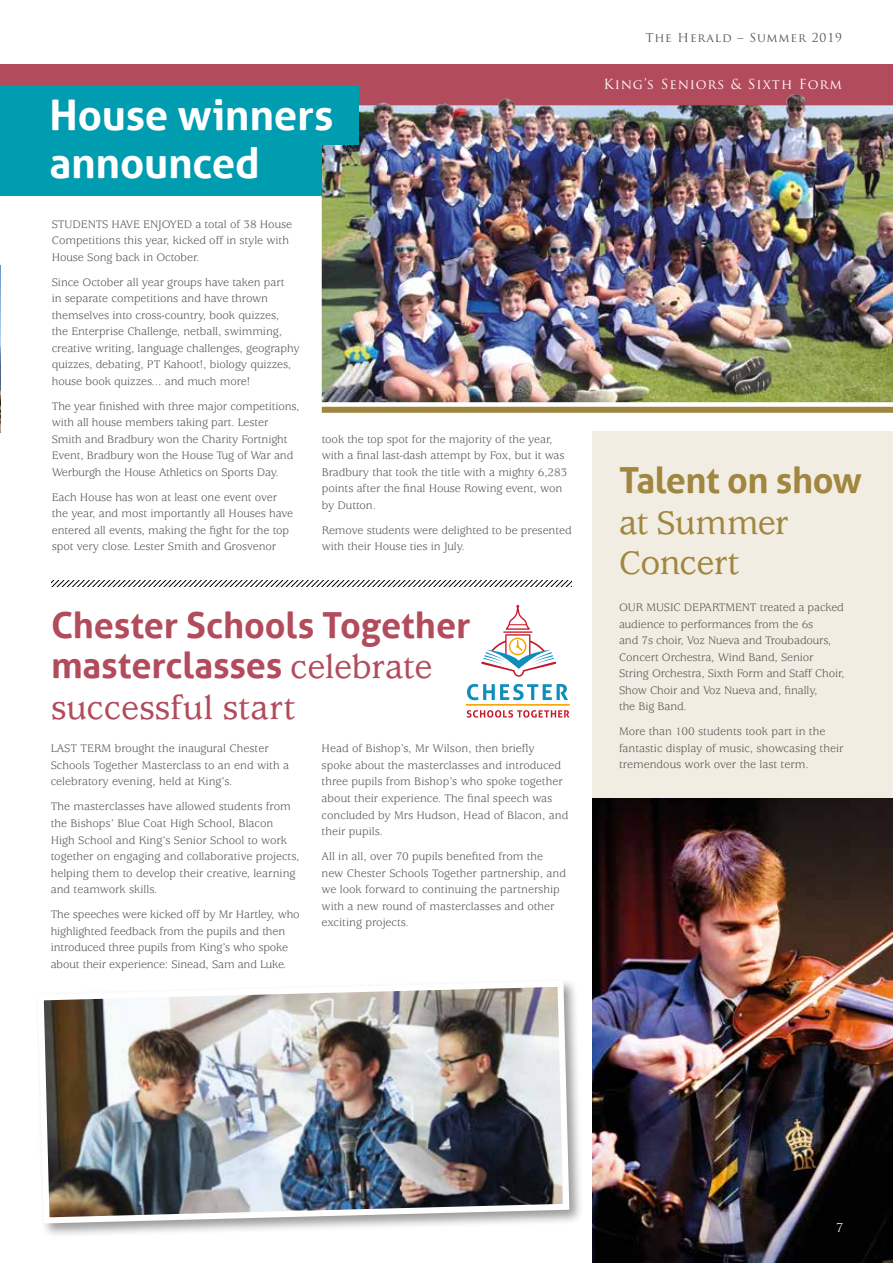
<style>
.page{position:relative;width:893px;height:1263px;background:#fff}
.page>*{position:absolute;margin:0;border:0;box-sizing:border-box;transform-origin:0 0}
.t1{font:700 42px/48px "Aller";letter-spacing:-.005em;color:#fff}
.t2{font:700 36px/40.5px "Aller";letter-spacing:-.005em;color:#b24b5c}
.t3{font:500 36px/40.5px "Usherwood";letter-spacing:-.015em;color:#a1863f}
.t4{font:500 36px "Usherwood";letter-spacing:.005em;color:#b24b5c}
.t5{font:700 36px "Aller";letter-spacing:-.015em;color:#a1863f}
.t6{font:13.5px "Trajan Pro";letter-spacing:.07em;color:#fff}
.t7{font:12px/16.5px "Usherwood";letter-spacing:-.005em;color:#575756}
.t8{font:12px "Trajan Pro";letter-spacing:.075em;color:#575756}
.t9{font:12px "Trajan Pro";color:#fff}
.s1{font-family:"Usherwood";font-weight:500}
</style>
<div class="page">
<div style="left:592px;top:431px;width:301px;height:832px;background:#f2ede3"></div>
<div style="left:0;top:64px;width:893px;height:42px;background:#b24b5c"></div>
<img style="left:0;top:265px;width:1px;height:167px">
<img style="left:322px;top:94px;width:571px;height:308px">
<div style="left:1px;top:136px;width:321px;height:59px;background:#009db1"></div>
<div style="left:1px;top:85px;width:358px;height:60px;background:#009db1"></div>
<svg style="left:51px;top:580px;width:520px;height:6px"></svg>
<div style="left:322px;top:407px;width:571px;height:6px;background:#a1863f"></div>
<img style="left:592px;top:798px;width:301px;height:465px">
<div style="left:35px;top:978px;width:549px;height:260px;background:#000;opacity:.4"></div>
<img style="left:35px;top:978px;width:537px;height:248px">
<svg style="left:467px;top:710px;width:102px;height:8px"></svg>
<svg style="left:467px;top:684px;width:101px;height:16px"></svg>
<hr style="left:466px;top:704px;width:104px;height:2px;background:#f7a600">
<svg style="left:481px;top:605px;width:75px;height:72px"></svg>
<h1 class="t1" style="left:49px;top:91px;width:285px">House winners announced</h1>
<p class="t7" style="left:52px;top:216px;width:242px">STUDENTS HAVE ENJOYED a total of 38 House<br>Competitions this year, kicked off in style with<br>House Song back in October.</p>
<p class="t7" style="left:52px;top:274px;width:249px">Since October all year groups have taken part<br>in separate competitions and have thrown themselves into cross-country, book quizzes,<br>the Enterprise Challenge, netball, swimming, creative writing, language challenges, geography quizzes, debating, PT Kahoot!, biology quizzes, house book quizzes... and much more!</p>
<p class="t7" style="left:52px;top:398px;width:249px">The year finished with three major competitions, with all house members taking part. Lester Smith and Bradbury won the Charity Fortnight Event, Bradbury won the House Tug of War and Werburgh the House Athletics on Sports Day.</p>
<p class="t7" style="left:52px;top:489px;width:243px">Each House has won at least one event over the year, and most importantly all Houses have entered all events, making the fight for the top spot very close. Lester Smith and Grosvenor</p>
<p class="t7" style="left:322px;top:431px;width:247px">took the top spot for the majority of the year, with a final last-dash attempt by Fox, but it was Bradbury that took the title with a mighty 6,283 points after the final House Rowing event, won by Dutton.</p>
<p class="t7" style="left:322px;top:522px;width:252px">Remove students were delighted to be presented with their House ties in July.</p>
<h2 class="t2" style="left:51px;top:605px;width:421px">Chester Schools Together masterclasses <span class="s1">celebrate</span></h2>
<h2 class="t4" style="left:51px;top:687px;width:246px">successful start</h2>
<p class="t7" style="left:51px;top:741px;width:240px">LAST TERM brought the inaugural Chester<br>Schools Together Masterclass to an end with a celebratory evening, held at King’s.</p>
<p class="t7" style="left:51px;top:799px;width:250px">The masterclasses have allowed students from the Bishops’ Blue Coat High School, Blacon High School and King’s Senior School to work together on engaging and collaborative projects, helping them to develop their creative, learning and teamwork skills.</p>
<p class="t7" style="left:51px;top:906px;width:250px">The speeches were kicked off by Mr Hartley, who highlighted feedback from the pupils and then introduced three pupils from King’s who spoke about their experience: Sinead, Sam and Luke.</p>
<p class="t7" style="left:322px;top:741px;width:248px">Head of Bishop’s, Mr Wilson, then briefly<br>spoke about the masterclasses and introduced three pupils from Bishop’s who spoke together about their experience. The final speech was concluded by Mrs Hudson, Head of Blacon, and their pupils.</p>
<p class="t7" style="left:322px;top:848px;width:246px">All in all, over 70 pupils benefited from the new Chester Schools Together partnership, and we look forward to continuing the partnership with a new round of masterclasses and other exciting projects.</p>
<p class="t8" style="left:645px;top:30px;width:198px">The Herald – Summer 2019</p>
<p class="t6" style="left:603px;top:76px;width:240px">King’s Seniors &amp; Sixth Form</p>
<h2 class="t5" style="left:619px;top:458px;width:244px">Talent on show</h2>
<h2 class="t3" style="left:619px;top:503px;width:171px">at Summer<br>Concert</h2>
<p class="t7" style="left:619px;top:599px;width:227px">OUR MUSIC DEPARTMENT treated a packed audience to performances from the 6s<br>and 7s choir, Voz Nueva and Troubadours, Concert Orchestra, Wind Band, Senior String Orchestra, Sixth Form and Staff Choir, Show Choir and Voz Nueva and, finally,<br>the Big Band.</p>
<p class="t7" style="left:619px;top:723px;width:226px">More than 100 students took part in the fantastic display of music, showcasing their tremendous work over the last term.</p>
<p class="t9" style="left:836px;top:1220px;width:8px">7</p>
</div>
